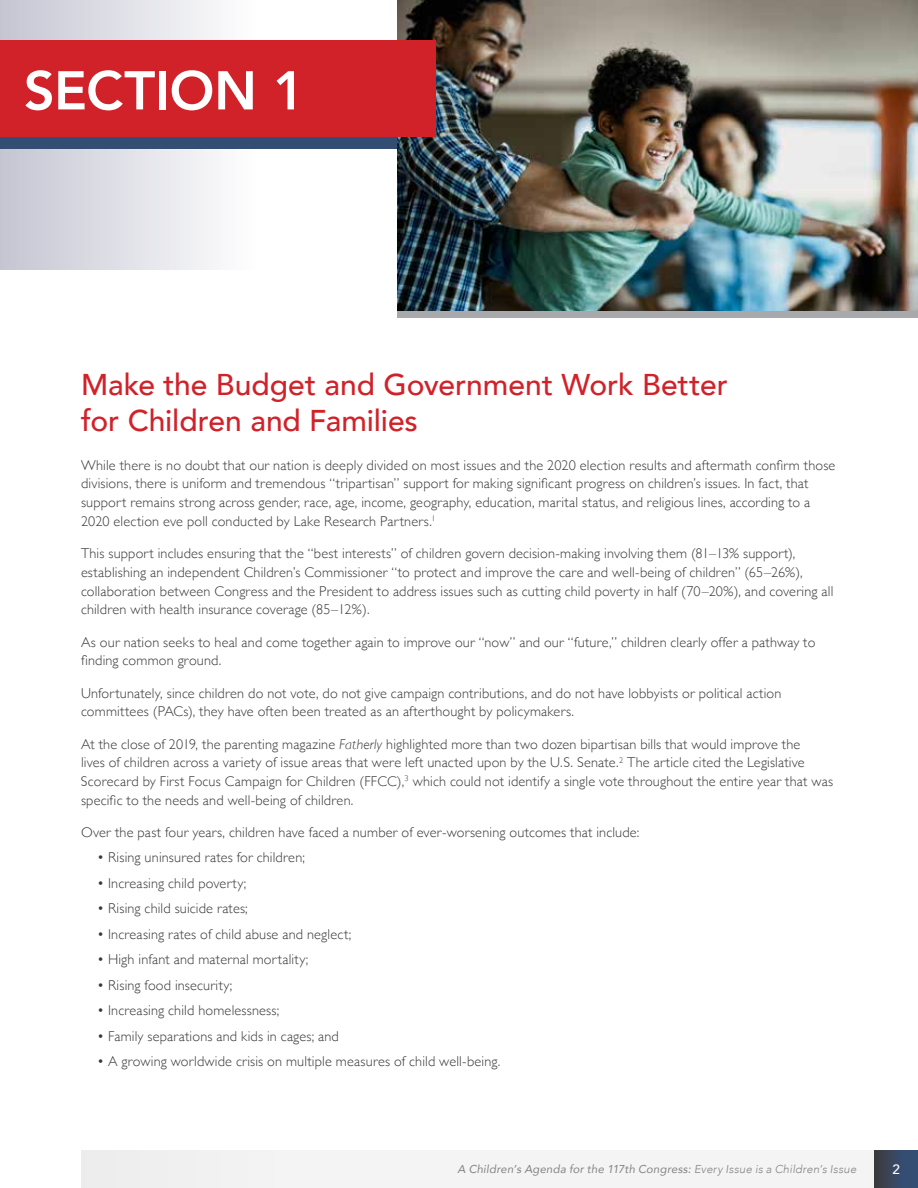
<style>
.page{position:relative;width:918px;height:1188px;background:#fff}
.page>*{position:absolute;margin:0;border:0;box-sizing:border-box;transform-origin:0 0}
.t1{font:800 54px "Avenir";letter-spacing:-.01em;color:#fff}
.t2{font:500 30px/36px "Avenir";color:#d12129}
.t3{font:300 14.25px/18.8px "Gill Sans";letter-spacing:.015em;color:#383838}
.t4{font:500 13.5px "Avenir";color:#fff}
.t5{font:italic 11.4px "Avenir";letter-spacing:.015em;color:#868281}
.s1{font-style:italic}
.s2{font-weight:300}
</style>
<div class="page">
<svg style="left:0;top:0;width:397px;height:270px"></svg>
<div style="left:397px;top:231px;width:521px;height:87px;background:#a7a9ac"></div>
<div style="left:0;top:62px;width:408px;height:86px;background:#344d73"></div>
<img style="left:397px;top:0;width:521px;height:310px">
<div style="left:81px;top:1150px;width:837px;height:38px;background:#f4f4f5"></div>
<div style="left:875px;top:1150px;width:43px;height:38px;background:linear-gradient(to right,#3c3d41,#335281)"></div>
<div style="left:0;top:40px;width:435px;height:97px;background:#d12129"></div>
<h1 class="t1" style="left:24px;top:41px;width:283px">SECTION 1</h1>
<h2 class="t2" style="left:81px;top:364px;width:649px">Make the Budget and Government Work Better for Children and Families</h2>
<p class="t3" style="left:81px;top:455px;width:756px">While there is no doubt that our nation is deeply divided on most issues and the 2020 election results and aftermath confirm those divisions, there is uniform and tremendous “tripartisan” support for making significant progress on children’s issues. In fact, that support remains strong across gender, race, age, income, geography, education, marital status, and religious lines, according to a 2020 election eve poll conducted by Lake Research Partners.<sup>1</sup></p>
<p class="t3" style="left:81px;top:543px;width:754px">This support includes ensuring that the “best interests” of children govern decision-making involving them (81–13% support), establishing an independent Children’s Commissioner “to protect and improve the care and well-being of children” (65–26%), collaboration between Congress and the President to address issues such as cutting child poverty in half (70–20%), and covering all children with health insurance coverage (85–12%).</p>
<p class="t3" style="left:81px;top:632px;width:736px">As our nation seeks to heal and come together again to improve our “now” and our “future,” children clearly offer a pathway to finding common ground.</p>
<p class="t3" style="left:81px;top:683px;width:702px">Unfortunately, since children do not vote, do not give campaign contributions, and do not have lobbyists or political action committees (PACs), they have often been treated as an afterthought by policymakers.</p>
<p class="t3" style="left:81px;top:734px;width:754px">At the close of 2019, the parenting magazine <span class="s1">Fatherly</span> highlighted more than two dozen bipartisan bills that would improve the<br>lives of children across a variety of issue areas that were left unacted upon by the U.S. Senate.<sup>2</sup> The article cited the Legislative Scorecard by First Focus Campaign for Children (FFCC),<sup>3</sup> which could not identify a single vote throughout the entire year that was specific to the needs and well-being of children.</p>
<p class="t3" style="left:81px;top:822px;width:560px">Over the past four years, children have faced a number of ever-worsening outcomes that include:</p>
<p class="t3" style="left:97px;top:848px;width:209px">• Rising uninsured rates for children;</p>
<p class="t3" style="left:97px;top:873px;width:151px">• Increasing child poverty;</p>
<p class="t3" style="left:97px;top:899px;width:152px">• Rising child suicide rates;</p>
<p class="t3" style="left:97px;top:924px;width:256px">• Increasing rates of child abuse and neglect;</p>
<p class="t3" style="left:97px;top:950px;width:213px">• High infant and maternal mortality;</p>
<p class="t3" style="left:97px;top:975px;width:137px">• Rising food insecurity;</p>
<p class="t3" style="left:97px;top:1001px;width:184px">• Increasing child homelessness;</p>
<p class="t3" style="left:97px;top:1026px;width:243px">• Family separations and kids in cages; and</p>
<p class="t3" style="left:97px;top:1052px;width:405px">• A growing worldwide crisis on multiple measures of child well-being.</p>
<p class="t5" style="left:457px;top:1162px;width:400px">A Children’s Agenda for the 117th Congress: <span class="s2">Every Issue is a Children’s Issue</span></p>
<p class="t4" style="left:893px;top:1158px;width:9px">2</p>
</div>
